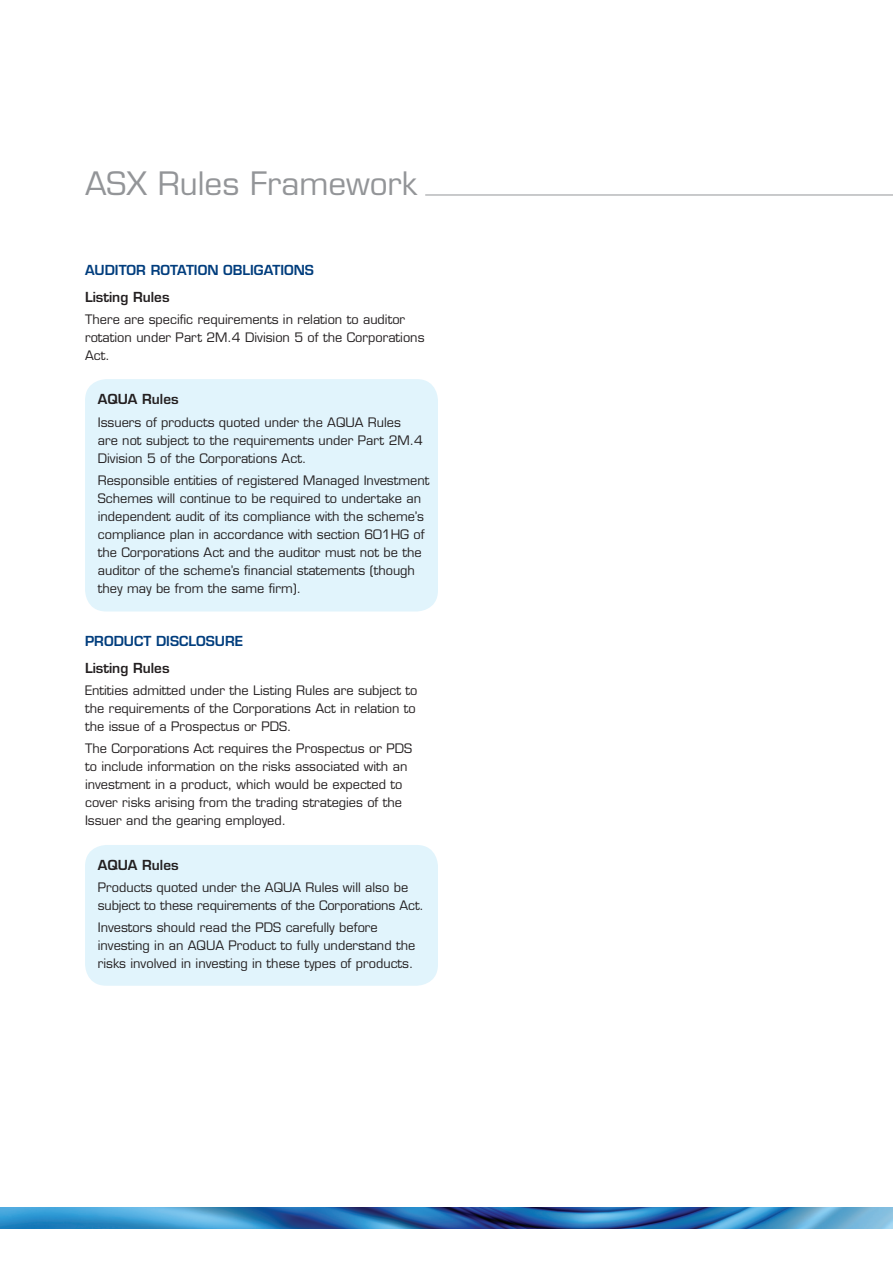
<style>
.page{position:relative;width:893px;height:1263px;background:#fff}
.page>*{position:absolute;margin:0;border:0;box-sizing:border-box;transform-origin:0 0}
.t1{font:31.5px "Eurostile LT";color:#939598}
.sub_sub_caP{font:600 13.5px "Eurostile LT";color:#013d7d}
.sub_sub{font:600 13.5px "Eurostile LT";color:#231f20}
.Body{font:12.75px/18px "Eurostile LT";color:#231f20}
</style>
<div class="page">
<div style="left:85px;top:379px;width:353px;height:232px;background:#e1f4fc;border-radius:21px"></div>
<div style="left:85px;top:845px;width:353px;height:141px;background:#e1f4fc;border-radius:21px"></div>
<hr style="left:425px;top:195px;width:468px;height:1px;background:#939598">
<img style="left:0;top:1208px;width:893px;height:21px">
<h1 class="t1" style="left:85px;top:165px;width:334px">ASX Rules Framework</h1>
<p class="sub_sub_caP" style="left:85px;top:262px;width:230px">AUDITOR ROTATION OBLIGATIONS</p>
<p class="sub_sub" style="left:85px;top:288px;width:86px">Listing Rules</p>
<p class="Body" style="left:85px;top:310px;width:341px">There are specific requirements in relation to auditor rotation under Part 2M.4 Division 5 of the Corporations<br>Act.</p>
<p class="sub_sub" style="left:98px;top:391px;width:82px">AQUA Rules</p>
<p class="Body" style="left:98px;top:413px;width:327px">Issuers of products quoted under the AQUA Rules are not subject to the requirements under Part 2M.4<br>Division 5 of the Corporations Act.</p>
<p class="Body" style="left:98px;top:471px;width:333px">Responsible entities of registered Managed Investment Schemes will continue to be required to undertake an independent audit of its compliance with the scheme’s compliance plan in accordance with section 601HG of the Corporations Act and the auditor must not be the auditor of the scheme’s financial statements (though they may be from the same firm).</p>
<p class="sub_sub_caP" style="left:85px;top:633px;width:160px">PRODUCT DISCLOSURE</p>
<p class="sub_sub" style="left:85px;top:659px;width:86px">Listing Rules</p>
<p class="Body" style="left:85px;top:681px;width:334px">Entities admitted under the Listing Rules are subject to the requirements of the Corporations Act in relation to the issue of a Prospectus or PDS.</p>
<p class="Body" style="left:85px;top:739px;width:329px">The Corporations Act requires the Prospectus or PDS to include information on the risks associated with an investment in a product, which would be expected to cover risks arising from the trading strategies of the Issuer and the gearing employed.</p>
<p class="sub_sub" style="left:98px;top:856px;width:82px">AQUA Rules</p>
<p class="Body" style="left:98px;top:878px;width:328px">Products quoted under the AQUA Rules will also be subject to these requirements of the Corporations Act.</p>
<p class="Body" style="left:98px;top:918px;width:319px">Investors should read the PDS carefully before investing in an AQUA Product to fully understand the risks involved in investing in these types of products.</p>
</div>
